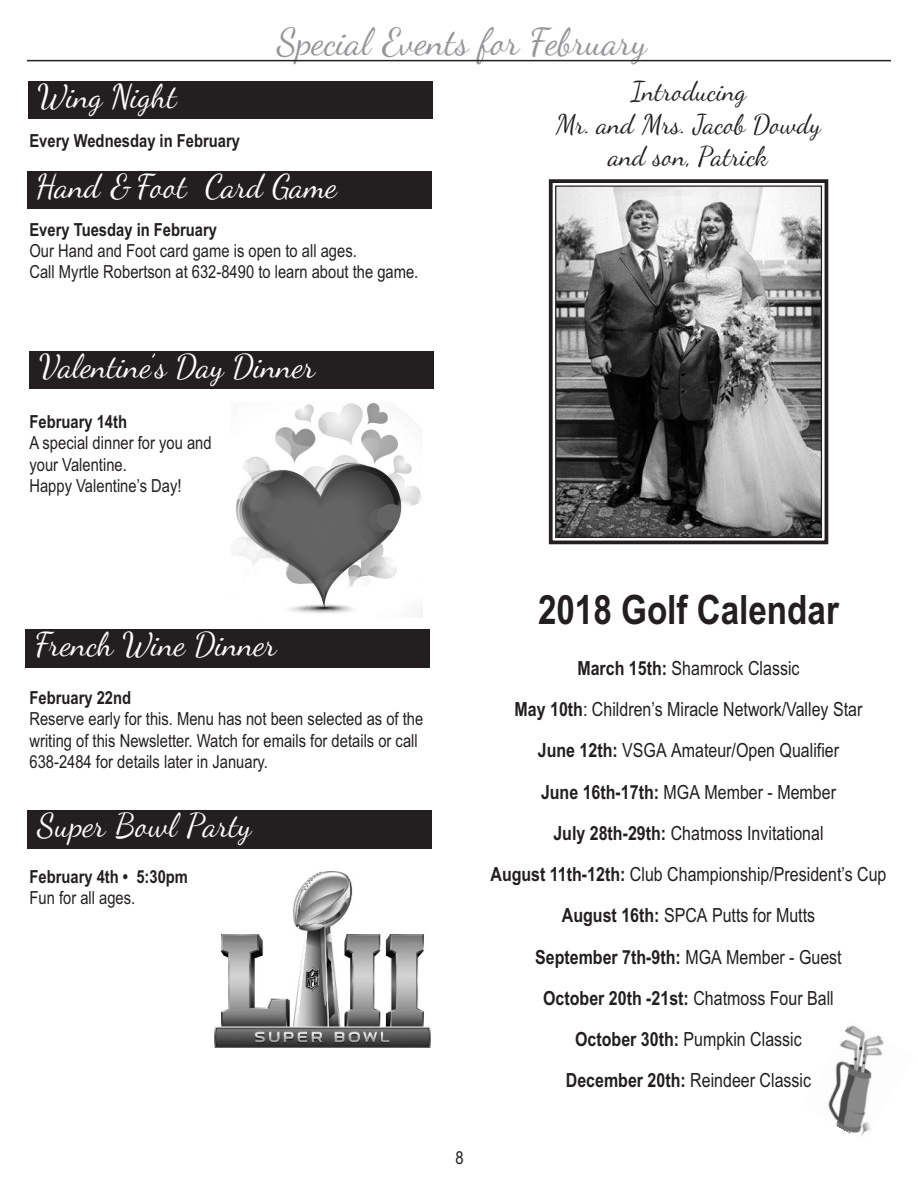
<style>
.page{position:relative;width:918px;height:1188px;background:#fff}
.page>*{position:absolute;margin:0;border:0;box-sizing:border-box;transform-origin:0 0}
.t1{font:700 40.5px "Arial Narrow";color:#231f20}
.t2{font:37.5px "Dancing Script OT";color:#939598}
.t3{font:33px "Dancing Script OT";color:#fff}
.t4{font:27px/32.4px "Dancing Script OT";color:#231f20;text-align:center}
.t5{font:19.5px/41.2px "Arial Narrow";color:#231f20;text-align:center}
.t6{font:18px/21.6px "Arial Narrow";color:#231f20}
.t7{font:700 18px "Arial Narrow";color:#231f20}
.s1{font-weight:700}
</style>
<div class="page">
<hr style="left:27px;top:60px;width:864px;height:1px;background:#231f20">
<div style="left:28px;top:81px;width:405px;height:38px;background:#231f20"></div>
<div style="left:29px;top:351px;width:405px;height:38px;background:#231f20"></div>
<div style="left:27px;top:171px;width:405px;height:38px;background:#231f20"></div>
<div style="left:25px;top:629px;width:405px;height:39px;background:#231f20"></div>
<img style="left:235px;top:403px;width:188px;height:214px">
<img style="left:557px;top:188px;width:263px;height:348px">
<div style="left:549px;top:179px;width:279px;height:365px;border:4px solid #231f20"></div>
<div style="left:555px;top:186px;width:267px;height:352px;border:1px solid #231f20"></div>
<img style="left:828px;top:1025px;width:56px;height:111px">
<div style="left:27px;top:810px;width:405px;height:39px;background:#231f20"></div>
<img style="left:214px;top:872px;width:216px;height:175px">
<h3 class="t3" style="left:38px;top:76px;width:140px">Wing Night</h3>
<p class="t7" style="left:29px;top:130px;width:212px">Every Wednesday in February</p>
<h2 class="t2" style="left:277px;top:19px;width:372px">Special Events for February</h2>
<h3 class="t4" style="left:556px;top:75px;width:267px">Introducing<br>Mr. and Mrs. Jacob Dowdy and son, Patrick</h3>
<h3 class="t3" style="left:37px;top:166px;width:302px">Hand &amp; Foot Card Game</h3>
<p class="t7" style="left:29px;top:219px;width:189px">Every Tuesday in February</p>
<p class="t6" style="left:29px;top:240px;width:390px">Our Hand and Foot card game is open to all ages.<br>Call Myrtle Robertson at 632-8490 to learn about the game.</p>
<h3 class="t3" style="left:40px;top:346px;width:277px">Valentine’s Day Dinner</h3>
<p class="t7" style="left:29px;top:411px;width:99px">February 14th</p>
<p class="t6" style="left:29px;top:432px;width:184px">A special dinner for you and your Valentine.<br>Happy Valentine’s Day!</p>
<h3 class="t3" style="left:36px;top:625px;width:243px">French Wine Dinner</h3>
<p class="t7" style="left:29px;top:687px;width:103px">February 22nd</p>
<p class="t6" style="left:29px;top:708px;width:395px">Reserve early for this. Menu has not been selected as of the writing of this Newsletter. Watch for emails for details or call<br>638-2484 for details later in January.</p>
<h3 class="t3" style="left:37px;top:805px;width:216px">Super Bowl Party</h3>
<p class="t7" style="left:29px;top:867px;width:160px">February 4th • 5:30pm</p>
<p class="t6" style="left:29px;top:887px;width:107px">Fun for all ages.</p>
<p class="t6" style="left:455px;top:1147px;width:10px">8</p>
<h1 class="t1" style="left:538px;top:587px;width:302px">2018 Golf Calendar</h1>
<p class="t5" style="left:490px;top:648px;width:398px"><span class="s1">March 15th:</span> Shamrock Classic<br><span class="s1">May 10th</span>: Children’s Miracle Network/Valley Star<br><span class="s1">June 12th:</span> VSGA Amateur/Open Qualifier<br><span class="s1">June 16th-17th:</span> MGA Member - Member<br><span class="s1">July 28th-29th:</span> Chatmoss Invitational<br><span class="s1">August 11th-12th:</span> Club Championship/President’s Cup <span class="s1">August 16th:</span> SPCA Putts for Mutts<br><span class="s1">September 7th-9th:</span> MGA Member - Guest<br><span class="s1">October 20th -21st:</span> Chatmoss Four Ball<br><span class="s1">October 30th:</span> Pumpkin Classic<br><span class="s1">December 20th:</span> Reindeer Classic</p>
</div>
